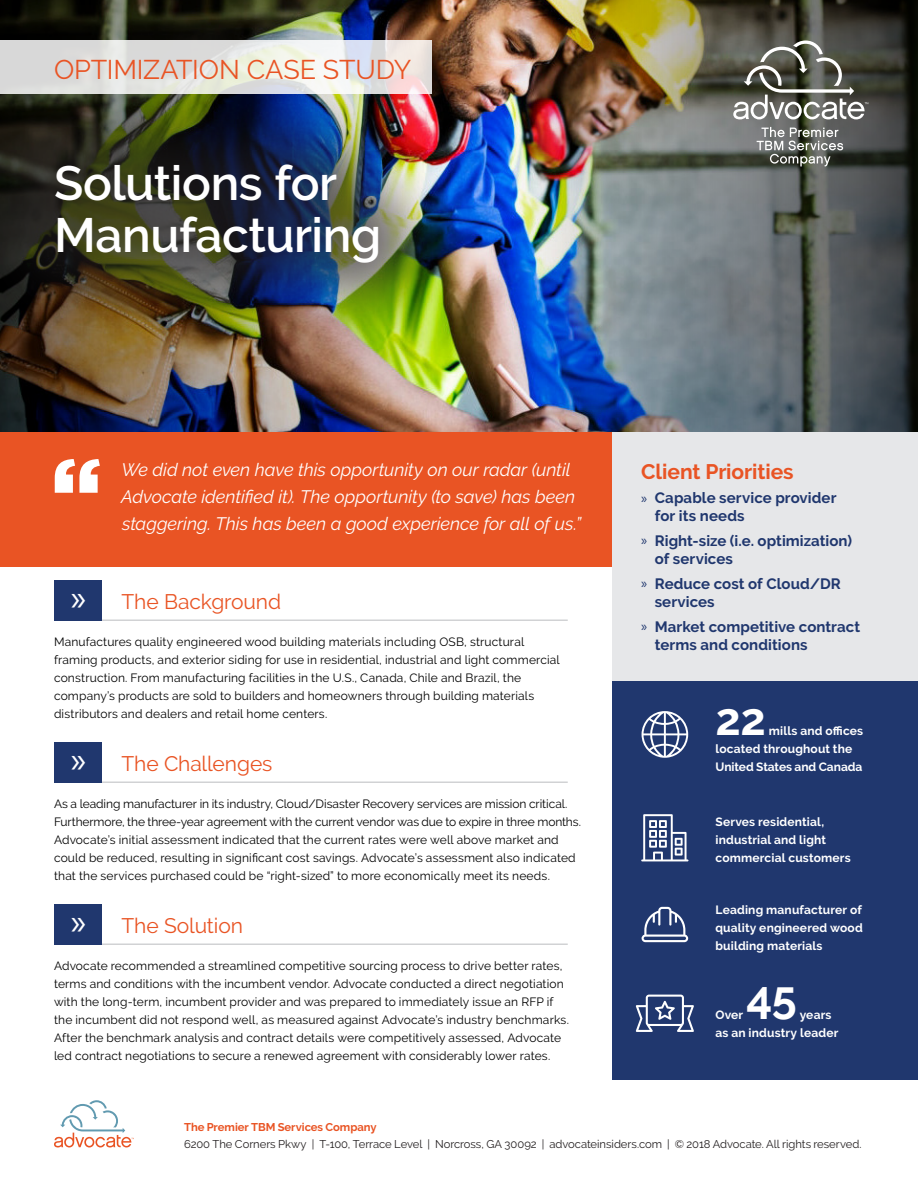
<style>
.page{position:relative;width:918px;height:1188px;background:#fff}
.page>*{position:absolute;margin:0;border:0;box-sizing:border-box;transform-origin:0 0}
.t1{font:600 48px "Raleway";letter-spacing:-.01em;color:#fff}
.t2{font:700 45px "Raleway";color:#fff}
.t3{font:36.75px "Myriad Pro";color:#fff}
.t4{font:27px "Raleway";letter-spacing:-.005em;color:#e95424}
.t5{font:21px "Raleway";letter-spacing:-.005em;color:#e95424}
.t6{font:700 21px "Raleway";letter-spacing:-.005em;color:#e95424}
.t7{font:italic 18px/27px "Raleway";letter-spacing:-.005em;color:#fff}
.t8{font:700 15px/18px "Raleway";letter-spacing:.005em;color:#20376e}
.t9{font:12px/18px "Raleway";letter-spacing:.015em;color:#000}
.t10{font:700 12px/18px "Raleway";letter-spacing:.015em;color:#fff}
.t11{font:11.25px "Raleway";letter-spacing:-.005em;color:#231f20}
.t12{font:700 11.25px "Raleway";letter-spacing:-.005em;color:#e95424}
.s1{font-family:"Myriad Pro";font-weight:400;font-size:14.4px}
</style>
<div class="page">
<div style="left:612px;top:432px;width:306px;height:250px;background:#e6e7e9"></div>
<div style="left:612px;top:682px;width:306px;height:398px;background:#20376e"></div>
<div style="left:55px;top:580px;width:47px;height:41px;background:#20376e"></div>
<div style="left:55px;top:742px;width:47px;height:41px;background:#20376e"></div>
<div style="left:55px;top:904px;width:47px;height:41px;background:#20376e"></div>
<img style="left:432px;top:0;width:78px;height:432px">
<svg style="left:54px;top:1100px;width:80px;height:48px"></svg>
<img style="left:0;top:0;width:432px;height:432px">
<img style="left:510px;top:0;width:408px;height:432px">
<div style="left:0;top:88px;width:457px;height:252px;background:#231f20;opacity:.65"></div>
<svg style="left:0;top:40px;width:432px;height:54px;background:#e3e3e0"></svg>
<svg style="left:733px;top:40px;width:135px;height:80px;background:#6f7068"></svg>
<svg style="left:757px;top:127px;width:86px;height:39px;background:#777a75"></svg>
<div style="left:0;top:432px;width:612px;height:135px;background:#e95424"></div>
<svg style="left:55px;top:459px;width:45px;height:34px"></svg>
<svg style="left:642px;top:711px;width:46px;height:47px"></svg>
<svg style="left:641px;top:814px;width:47px;height:47px"></svg>
<svg style="left:642px;top:907px;width:46px;height:35px"></svg>
<svg style="left:636px;top:995px;width:58px;height:37px"></svg>
<hr style="left:102px;top:620px;width:466px;height:1px;background:#d1d2d4">
<hr style="left:102px;top:782px;width:466px;height:1px;background:#d1d2d4">
<hr style="left:102px;top:944px;width:466px;height:1px;background:#d1d2d4">
<p class="t4" style="left:54px;top:53px;width:359px">OPTIMIZATION CASE STUDY</p>
<p class="t1" style="left:54px;top:156px;width:285px">Solutions for</p>
<p class="t1" style="left:54px;top:208px;width:329px">Manufacturing</p>
<h3 class="t3" style="left:71px;top:575px;width:17px">»</h3>
<p class="t7" style="left:121px;top:456px;width:462px">We did not even have this opportunity on our radar (until<br>Advocate identified it). The opportunity (to save) has been staggering. This has been a good experience for all of us.”</p>
<p class="t5" style="left:122px;top:590px;width:161px">The Background</p>
<p class="t9" style="left:54px;top:633px;width:507px">Manufactures quality engineered wood building materials including OSB, structural framing products, and exterior siding for use in residential, industrial and light commercial construction. From manufacturing facilities in the U.S., Canada, Chile and Brazil, the company’s products are sold to builders and homeowners through building materials distributors and dealers and retail home centers.</p>
<h3 class="t3" style="left:71px;top:737px;width:17px">»</h3>
<p class="t5" style="left:122px;top:752px;width:152px">The Challenges</p>
<p class="t9" style="left:54px;top:795px;width:528px">As a leading manufacturer in its industry, Cloud/Disaster Recovery services are mission critical.<br>Furthermore, the three-year agreement with the current vendor was due to expire in three months.<br>Advocate’s initial assessment indicated that the current rates were well above market and could be reduced, resulting in significant cost savings. Advocate’s assessment also indicated that the services purchased could be “right-sized” to more economically meet its needs.</p>
<h3 class="t3" style="left:71px;top:899px;width:17px">»</h3>
<p class="t5" style="left:122px;top:914px;width:123px">The Solution</p>
<p class="t9" style="left:54px;top:957px;width:517px">Advocate recommended a streamlined competitive sourcing process to drive better rates, terms and conditions with the incumbent vendor. Advocate conducted a direct negotiation with the long-term, incumbent provider and was prepared to immediately issue an RFP if the incumbent did not respond well, as measured against Advocate’s industry benchmarks.<br>After the benchmark analysis and contract details were competitively assessed, Advocate led contract negotiations to secure a renewed agreement with considerably lower rates.</p>
<p class="t6" style="left:641px;top:459px;width:154px">Client Priorities</p>
<p class="t8" style="left:655px;top:489px;width:183px;text-indent:-14px"><span class="s1">»</span> Capable service provider for its needs</p>
<p class="t8" style="left:655px;top:532px;width:199px;text-indent:-14px"><span class="s1">»</span> Right-size (i.e. optimization) of services</p>
<p class="t8" style="left:655px;top:575px;width:188px;text-indent:-14px"><span class="s1">»</span> Reduce cost of Cloud/DR services</p>
<p class="t8" style="left:655px;top:618px;width:207px;text-indent:-14px"><span class="s1">»</span> Market competitive contract terms and conditions</p>
<p class="t2" style="left:716px;top:694px;width:52px">22</p>
<p class="t10" style="left:716px;top:722px;width:149px;text-indent:53px">mills and offices located throughout the<br>United States and Canada</p>
<p class="t10" style="left:716px;top:813px;width:137px">Serves residential, industrial and light commercial customers</p>
<p class="t10" style="left:716px;top:900px;width:149px;text-align:justify">Leading manufacturer of quality engineered wood building materials</p>
<p class="t2" style="left:746px;top:974px;width:52px">45</p>
<p class="t10" style="left:716px;top:1006px;width:29px">Over</p>
<p class="t10" style="left:716px;top:1006px;width:124px;text-indent:84px">years as an industry leader</p>
<p class="t12" style="left:184px;top:1121px;width:194px">The Premier TBM Services Company</p>
<p class="t11" style="left:184px;top:1137px;width:679px">6200 The Corners Pkwy | T-100, Terrace Level | Norcross, GA 30092 | advocateinsiders.com | © 2018 Advocate. All rights reserved.</p>
</div>
